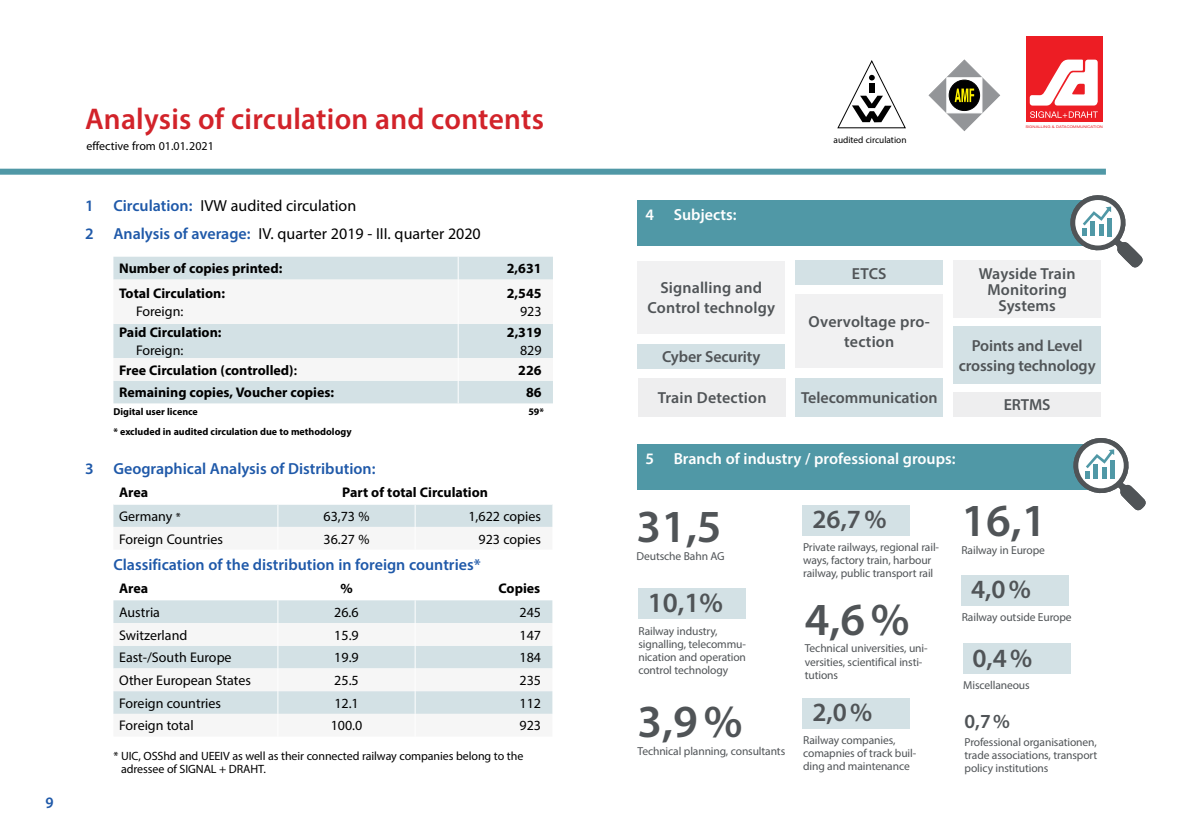
<style>
.page{position:relative;width:1191px;height:840px;background:#fff}
.page>*{position:absolute;margin:0;border:0;box-sizing:border-box;transform-origin:0 0}
.t1{font:600 46px "Myriad Pro";color:#505457}
.t2{font:600 30px "Myriad Pro";letter-spacing:.01em;color:#d2232a}
.t3{font:600 28px "Myriad Pro";color:#505457}
.t4{font:600 26.4px "Myriad Pro";color:#505457}
.t5{font:600 20px "Myriad Pro";color:#505457}
.t6{font:600 16px/20px "Myriad Pro";color:#505457;text-align:center}
.t7{font:600 16px "Myriad Pro";color:#1f59a9}
.t8{font:16px/28px "Myriad Pro";color:#000}
.t9{font:600 16px "Myriad Pro";color:#fff}
.t10{font:600 16px "Myriad Pro";color:#1f59a9;scale:.95 1}
.t11{font:14px "Myriad Pro";color:#000}
.t12{font:700 14px "Myriad Pro";color:#000}
.t13{font:12px/13px "Myriad Pro";letter-spacing:-.01em;color:#000}
.t14{font:11.6px/13.2px "Myriad Pro";letter-spacing:-.01em;color:#505457}
.t15{font:700 10px "Myriad Pro";color:#000}
.t16{font:9.4px "Myriad Pro";color:#000}
.t17{font:expanded 3.6px "Helvetica Neue LT Std";letter-spacing:.025em;color:#ed1d24}
.s1{font-weight:600;color:#1f59a9}
.s2{font-weight:600}
.s3{font-size:12px}
</style>
<div class="page">
<div style="left:0;top:168px;width:1106px;height:6px;background:#5098a6"></div>
<svg style="left:929px;top:60px;width:71px;height:71px"></svg>
<svg style="left:837px;top:60px;width:69px;height:69px"></svg>
<div style="left:1025px;top:36px;width:77px;height:86px;background:#ed1d24"></div>
<svg style="left:1030px;top:111px;width:67px;height:7px"></svg>
<svg style="left:1029px;top:59px;width:68px;height:46px"></svg>
<div style="left:113px;top:256px;width:440px;height:147px;background:#d3e1e5"></div>
<svg style="left:113px;top:279px;width:440px;height:101px;fill:#f6f6f6"></svg>
<svg style="left:458px;top:256px;width:1px;height:23px"></svg>
<hr style="left:458px;top:279px;width:1px;height:44px;background:#fff">
<hr style="left:458px;top:323px;width:1px;height:35px;background:#fff">
<svg style="left:458px;top:358px;width:1px;height:45px"></svg>
<div style="left:113px;top:504px;width:439px;height:23px;background:#d3e1e5"></div>
<div style="left:113px;top:600px;width:439px;height:22px;background:#d3e1e5"></div>
<svg style="left:113px;top:622px;width:439px;height:92px;fill:#eff3f4"></svg>
<svg style="left:277px;top:600px;width:1px;height:114px"></svg>
<svg style="left:414px;top:600px;width:1px;height:114px"></svg>
<div style="left:637px;top:444px;width:467px;height:45px;background:#5098a6"></div>
<div style="left:637px;top:200px;width:467px;height:46px;background:#5098a6"></div>
<div style="left:802px;top:505px;width:107px;height:30px;background:#d3e1e5"></div>
<div style="left:638px;top:588px;width:108px;height:30px;background:#d3e1e5"></div>
<div style="left:961px;top:575px;width:107px;height:30px;background:#d3e1e5"></div>
<svg style="left:1070px;top:438px;width:76px;height:72px"></svg>
<svg style="left:1070px;top:195px;width:73px;height:73px"></svg>
<div style="left:802px;top:697px;width:107px;height:31px;background:#d3e1e5"></div>
<div style="left:962px;top:643px;width:108px;height:30px;background:#d3e1e5"></div>
<div style="left:795px;top:260px;width:148px;height:25px;background:#d3e1e5"></div>
<div style="left:795px;top:378px;width:148px;height:38px;background:#d3e1e5"></div>
<div style="left:637px;top:260px;width:148px;height:73px;background:#f1f1f2"></div>
<div style="left:637px;top:344px;width:148px;height:24px;background:#d3e1e5"></div>
<div style="left:953px;top:392px;width:148px;height:24px;background:#eeeeef"></div>
<div style="left:638px;top:378px;width:148px;height:38px;background:#eeeeef"></div>
<div style="left:953px;top:326px;width:148px;height:57px;background:#d3e1e5"></div>
<div style="left:953px;top:260px;width:148px;height:58px;background:#f1f1f2"></div>
<div style="left:795px;top:294px;width:148px;height:74px;background:#f1f1f2"></div>
<h3 class="t10" style="left:45px;top:792px;width:10px">9</h3>
<h2 class="t2" style="left:85px;top:100px;width:460px">Analysis of circulation and contents</h2>
<p class="t13" style="left:86px;top:139px;width:129px">effective from 01.01.2021</p>
<h3 class="t8" style="left:85px;top:191px;width:397px"><span class="s1">1 Circulation:</span> IVW audited circulation<br><span class="s1">2 Analysis of average:</span> IV. quarter 2019 - III. quarter 2020</h3>
<p class="t12" style="left:119px;top:259px;width:165px">Number of copies printed:</p>
<p class="t12" style="left:507px;top:259px;width:36px">2,631</p>
<p class="t12" style="left:119px;top:284px;width:107px">Total Circulation:</p>
<p class="t11" style="left:136px;top:302px;width:49px">Foreign:</p>
<p class="t12" style="left:507px;top:284px;width:36px">2,545</p>
<p class="t11" style="left:520px;top:302px;width:23px">923</p>
<p class="t12" style="left:119px;top:323px;width:104px">Paid Circulation:</p>
<p class="t11" style="left:136px;top:341px;width:49px">Foreign:</p>
<p class="t12" style="left:507px;top:323px;width:36px">2,319</p>
<p class="t11" style="left:520px;top:341px;width:23px">829</p>
<p class="t12" style="left:119px;top:360px;width:179px">Free Circulation (controlled)<span class="s2">:</span></p>
<p class="t12" style="left:518px;top:360px;width:25px">226</p>
<p class="t12" style="left:119px;top:383px;width:216px">Remaining copies, Voucher copies:</p>
<p class="t12" style="left:526px;top:383px;width:17px">86</p>
<p class="t15" style="left:113px;top:405px;width:86px">Digital user licence</p>
<p class="t15" style="left:528px;top:405px;width:17px">59*</p>
<p class="t15" style="left:113px;top:425px;width:240px">* excluded in audited circulation due to methodology</p>
<h3 class="t7" style="left:85px;top:457px;width:292px">3 Geographical Analysis of Distribution:</h3>
<p class="t12" style="left:119px;top:482px;width:31px">Area</p>
<p class="t12" style="left:342px;top:482px;width:147px">Part of total Circulation</p>
<p class="t11" style="left:119px;top:507px;width:63px">Germany <span class="s3">*</span></p>
<p class="t11" style="left:323px;top:507px;width:47px">63,73 %</p>
<p class="t11" style="left:468px;top:507px;width:74px">1,622 copies</p>
<p class="t11" style="left:119px;top:530px;width:105px">Foreign Countries</p>
<p class="t11" style="left:323px;top:530px;width:47px">36.27 %</p>
<p class="t11" style="left:478px;top:530px;width:64px">923 copies</p>
<h3 class="t7" style="left:113px;top:553px;width:369px">Classification of the distribution in foreign countries*</h3>
<p class="t12" style="left:119px;top:578px;width:31px">Area</p>
<p class="t12" style="left:340px;top:578px;width:14px">%</p>
<p class="t12" style="left:498px;top:578px;width:43px">Copies</p>
<p class="t11" style="left:119px;top:603px;width:42px">Austria</p>
<p class="t11" style="left:334px;top:603px;width:26px">26.6</p>
<p class="t11" style="left:519px;top:603px;width:23px">245</p>
<p class="t11" style="left:119px;top:626px;width:70px">Switzerland</p>
<p class="t11" style="left:334px;top:626px;width:26px">15.9</p>
<p class="t11" style="left:519px;top:626px;width:23px">147</p>
<p class="t11" style="left:119px;top:648px;width:114px">East-/South Europe</p>
<p class="t11" style="left:334px;top:648px;width:26px">19.9</p>
<p class="t11" style="left:519px;top:648px;width:23px">184</p>
<p class="t11" style="left:119px;top:671px;width:133px">Other European States</p>
<p class="t11" style="left:334px;top:671px;width:26px">25.5</p>
<p class="t11" style="left:519px;top:671px;width:23px">235</p>
<p class="t11" style="left:119px;top:694px;width:103px">Foreign countries</p>
<p class="t11" style="left:334px;top:694px;width:26px">12.1</p>
<p class="t11" style="left:519px;top:694px;width:23px">112</p>
<p class="t11" style="left:119px;top:716px;width:76px">Foreign total</p>
<p class="t11" style="left:331px;top:716px;width:33px">100.0</p>
<p class="t11" style="left:519px;top:716px;width:23px">923</p>
<p class="t13" style="left:121px;top:748px;width:403px;text-indent:-8px">* UIC, OSShd and UEEIV as well as their connected railway companies belong to the adressee of SIGNAL + DRAHT.</p>
<h3 class="t9" style="left:645px;top:205px;width:93px">4 Subjects:</h3>
<h3 class="t6" style="left:647px;top:277px;width:129px">Signalling and<br>Control technolgy</h3>
<h3 class="t6" style="left:662px;top:346px;width:100px">Cyber Security</h3>
<h3 class="t6" style="left:658px;top:387px;width:110px">Train Detection</h3>
<p class="t16" style="left:833px;top:134px;width:74px">audited circulation</p>
<p class="t17" style="left:1025px;top:124px;width:79px">SIGNALLING &amp; DATACOMMUNICATION</p>
<h3 class="t6" style="left:852px;top:263px;width:36px">ETCS</h3>
<h3 class="t6" style="left:808px;top:311px;width:123px">Overvoltage pro&shy;tection</h3>
<h3 class="t6" style="left:801px;top:387px;width:138px">Telecommunication</h3>
<h3 class="t6" style="left:978px;top:265px;width:98px;line-height:16px">Wayside Train<br>Monitoring<br>Systems</h3>
<h3 class="t6" style="left:958px;top:334px;width:138px">Points and Level crossing technology</h3>
<h3 class="t6" style="left:1003px;top:394px;width:48px">ERTMS</h3>
<h3 class="t9" style="left:645px;top:448px;width:312px">5 Branch of industry / professional groups:</h3>
<h1 class="t1" style="left:636px;top:496px;width:86px">31,5</h1>
<p class="t14" style="left:636px;top:548px;width:90px">Deutsche Bahn AG</p>
<h3 class="t3" style="left:648px;top:584px;width:77px">10,1%</h3>
<p class="t14" style="left:638px;top:623px;width:109px">Railway industry, signalling, telecommu&shy;nication and operation control technology</p>
<h1 class="t1" style="left:637px;top:692px;width:106px">3,9%</h1>
<p class="t14" style="left:637px;top:744px;width:149px">Technical planning, consultants</p>
<h3 class="t4" style="left:812px;top:502px;width:75px">26,7%</h3>
<p class="t14" style="left:803px;top:539px;width:137px">Private railways, regional rail&shy;ways, factory train, harbour railway, public transport rail</p>
<h1 class="t1" style="left:805px;top:589px;width:106px">4,6%</h1>
<p class="t14" style="left:805px;top:641px;width:124px">Technical universities, uni&shy;versities, scientifical insti&shy;tutions</p>
<h3 class="t4" style="left:812px;top:695px;width:61px">2,0%</h3>
<p class="t14" style="left:803px;top:732px;width:115px">Railway companies, comapnies of track buil&shy;ding and maintenance</p>
<h1 class="t1" style="left:961px;top:491px;width:86px">16,1</h1>
<p class="t14" style="left:961px;top:543px;width:85px">Railway in Europe</p>
<h3 class="t4" style="left:971px;top:572px;width:61px">4,0%</h3>
<p class="t14" style="left:961px;top:609px;width:111px">Railway outside Europe</p>
<h3 class="t4" style="left:972px;top:640px;width:61px">0,4%</h3>
<p class="t14" style="left:963px;top:678px;width:68px">Miscellaneous</p>
<h3 class="t5" style="left:964px;top:708px;width:47px">0,7%</h3>
<p class="t14" style="left:964px;top:734px;width:134px;text-align:justify">Professional organisationen, trade associations, transport policy institutions</p>
</div>
